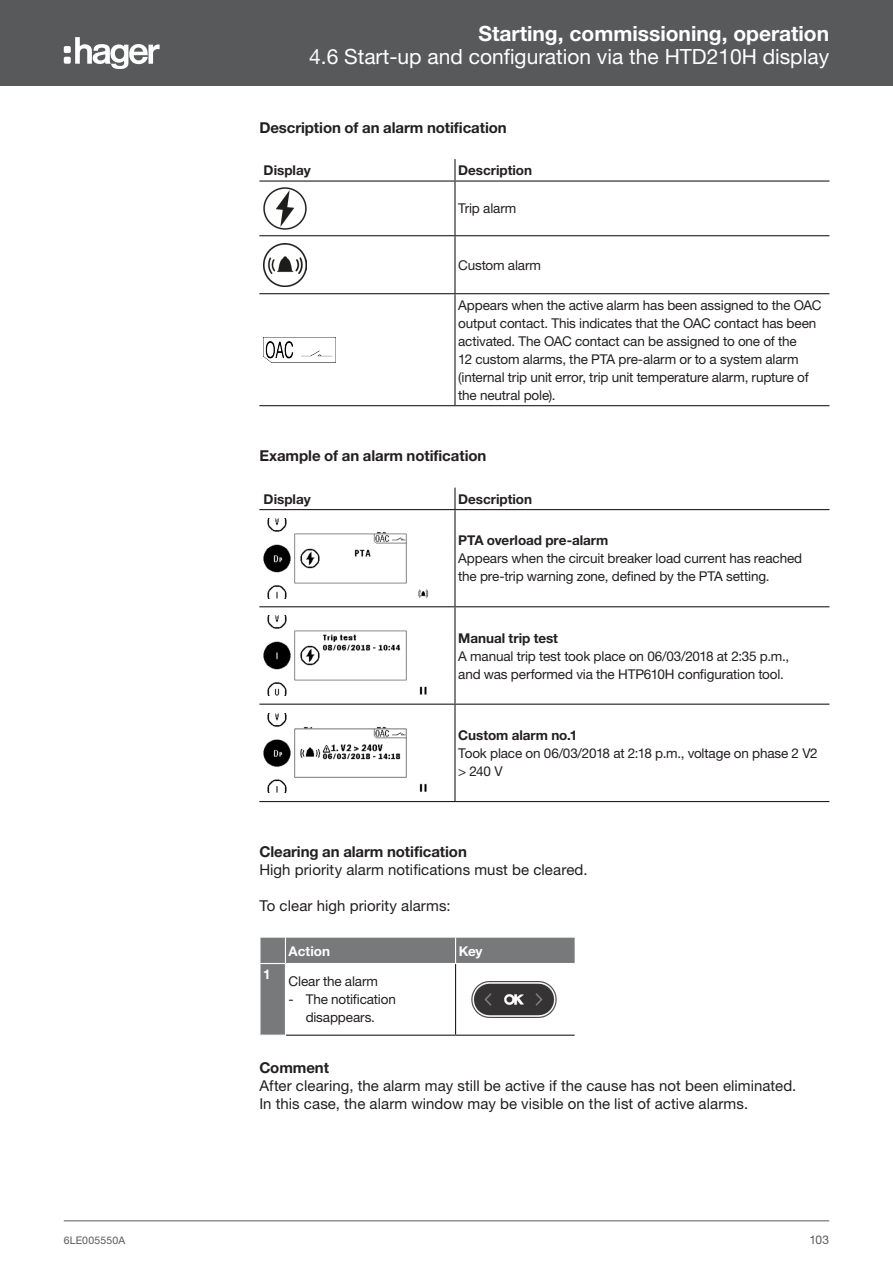
<style>
.page{position:relative;width:893px;height:1263px;background:#fff}
.page>*{position:absolute;margin:0;border:0;box-sizing:border-box;transform-origin:0 0}
.t1{font:21px "Helvetica Neue LTW1 G";color:#fff}
.t2{font:700 21px "Helvetica Neue LTW1 G";color:#fff}
.Body_Text{font:15px/18px "Helvetica Neue LTW1 G";letter-spacing:.005em;color:#231f20}
.Overwiew_heading{font:700 15px "Helvetica Neue LTW1 G";letter-spacing:-.005em;color:#231f20}
.Heading_3{font:700 15px "Helvetica Neue LTW1 G";letter-spacing:-.005em;color:#231f20}
.Table_Body_text{font:13.5px/18px "Helvetica Neue LTW1 G";letter-spacing:-.01em;color:#231f20}
.Table_Body_text-2{font:700 13.5px "Helvetica Neue LTW1 G";color:#231f20}
.Table_Heading{font:700 13.5px "Helvetica Neue LTW1 G";color:#231f20}
.Table_Heading_Blanc{font:700 13.5px "Helvetica Neue LTW1 G";letter-spacing:-.005em;color:#fff}
.t3{font:12px "Helvetica Neue LTW1 G";color:#58595b}
.t4{font:10.5px "Helvetica Neue LTW1 G";letter-spacing:.015em;color:#58595b}
</style>
<div class="page">
<hr style="left:64px;top:1220px;width:765px;height:1px;background:#58595b">
<div style="left:0;top:0;width:893px;height:86px;background:#58595b"></div>
<svg style="left:75px;top:37px;width:85px;height:32px"></svg>
<div style="left:64px;top:46px;width:7px;height:7px;background:#fff;border-radius:2px"></div>
<div style="left:64px;top:57px;width:7px;height:7px;background:#fff;border-radius:2px"></div>
<hr style="left:259px;top:235px;width:196px;height:1px;background:#231f20">
<hr style="left:455px;top:235px;width:374px;height:1px;background:#231f20">
<hr style="left:259px;top:293px;width:196px;height:1px;background:#231f20">
<hr style="left:455px;top:293px;width:374px;height:1px;background:#231f20">
<hr style="left:454px;top:159px;width:2px;height:21px;background:#231f20">
<hr style="left:259px;top:180px;width:196px;height:2px;background:#231f20">
<hr style="left:455px;top:180px;width:374px;height:2px;background:#231f20">
<hr style="left:454px;top:182px;width:2px;height:53px;background:#231f20">
<hr style="left:454px;top:236px;width:2px;height:57px;background:#231f20">
<hr style="left:454px;top:294px;width:2px;height:111px;background:#231f20">
<hr style="left:259px;top:405px;width:196px;height:1px;background:#231f20">
<hr style="left:455px;top:405px;width:374px;height:1px;background:#231f20">
<img style="left:264px;top:187px;width:42px;height:43px">
<img style="left:264px;top:244px;width:42px;height:42px">
<img style="left:264px;top:337px;width:71px;height:26px">
<hr style="left:259px;top:606px;width:196px;height:1px;background:#231f20">
<hr style="left:455px;top:606px;width:374px;height:1px;background:#231f20">
<hr style="left:259px;top:704px;width:196px;height:1px;background:#231f20">
<hr style="left:455px;top:704px;width:374px;height:1px;background:#231f20">
<hr style="left:259px;top:801px;width:196px;height:1px;background:#231f20">
<hr style="left:455px;top:801px;width:374px;height:1px;background:#231f20">
<hr style="left:454px;top:488px;width:2px;height:21px;background:#231f20">
<hr style="left:259px;top:509px;width:196px;height:1px;background:#231f20">
<hr style="left:455px;top:509px;width:374px;height:1px;background:#231f20">
<hr style="left:454px;top:510px;width:2px;height:96px;background:#231f20">
<hr style="left:454px;top:607px;width:2px;height:97px;background:#231f20">
<hr style="left:454px;top:705px;width:2px;height:96px;background:#231f20">
<img style="left:264px;top:518px;width:165px;height:80px">
<img style="left:264px;top:616px;width:163px;height:79px">
<img style="left:264px;top:713px;width:163px;height:80px">
<hr style="left:286px;top:1034px;width:170px;height:2px;background:#231f20">
<hr style="left:456px;top:1034px;width:119px;height:2px;background:#231f20">
<svg style="left:260px;top:938px;width:315px;height:97px"></svg>
<hr style="left:456px;top:963px;width:119px;height:1px;background:#fff">
<img style="left:471px;top:982px;width:86px;height:35px">
<h1 class="t2" style="left:478px;top:21px;width:352px">Starting, commissioning, operation</h1>
<h1 class="t1" style="left:309px;top:43px;width:206px">4.6 Start-up and configurationviatheHTD210Hdispla</h1>
<p class="Overwiew_heading" style="left:259px;top:118px;width:249px">Description of an alarm notification</p>
<p class="Table_Heading" style="left:264px;top:162px;width:49px">Display</p>
<p class="Table_Heading" style="left:458px;top:162px;width:76px">Description</p>
<p class="Table_Body_text" style="left:458px;top:199px;width:60px">Trip alarm</p>
<p class="Table_Body_text" style="left:458px;top:256px;width:84px">Custom alarm</p>
<p class="Table_Body_text" style="left:458px;top:296px;width:365px">Appears when the active alarm has been assigned to the OAC output contact. This indicates that the OAC contact has been activated. The OAC contact can be assigned to one of the<br>12 custom alarms, the PTA pre-alarm or to a system alarm (internal trip unit error, trip unit temperature alarm, rupture of the neutral pole).</p>
<p class="Overwiew_heading" style="left:259px;top:446px;width:229px">Example of an alarm notification</p>
<p class="Table_Heading" style="left:264px;top:490px;width:49px">Display</p>
<p class="Table_Heading" style="left:458px;top:490px;width:76px">Description</p>
<p class="Table_Body_text-2" style="left:458px;top:532px;width:152px">PTA overload pre-alarm</p>
<p class="Table_Body_text" style="left:458px;top:549px;width:346px">Appears when the circuit breaker load current has reached the pre-trip warning zone, defined by the PTA setting.</p>
<p class="Table_Body_text-2" style="left:458px;top:629px;width:101px">Manual trip test</p>
<p class="Table_Body_text" style="left:458px;top:647px;width:332px">A manual trip test took place on 06/03/2018 at 2:35 p.m., and was performed via the HTP610H configuration tool.</p>
<p class="Table_Body_text-2" style="left:458px;top:727px;width:121px">Custom alarm no.1</p>
<p class="Table_Body_text" style="left:458px;top:744px;width:361px">Took place on 06/03/2018 at 2:18 p.m., voltage on phase 2 V2 &gt; 240 V</p>
<p class="Heading_3" style="left:259px;top:842px;width:209px">Clearing an alarm notification</p>
<p class="Body_Text" style="left:259px;top:861px;width:330px">High priority alarm notifications must be cleared.</p>
<p class="Body_Text" style="left:259px;top:897px;width:193px">To clear high priority alarms:</p>
<p class="Table_Heading_Blanc" style="left:289px;top:942px;width:43px">Action</p>
<p class="Table_Heading_Blanc" style="left:459px;top:942px;width:25px">Key</p>
<p class="Table_Heading_Blanc" style="left:263px;top:966px;width:9px">1</p>
<p class="Table_Body_text" style="left:289px;top:972px;width:91px">Clear the alarm</p>
<p class="Table_Body_text" style="left:289px;top:990px;width:109px;text-align:center">- The notification disappears.</p>
<p class="Heading_3" style="left:259px;top:1058px;width:71px">Comment</p>
<p class="Body_Text" style="left:259px;top:1077px;width:538px">After clearing, the alarm may still be active if the cause has not been eliminated.<br>In this case, the alarm window may be visible on the list of active alarms.</p>
<p class="t4" style="left:64px;top:1234px;width:63px">6LE005550A</p>
<p class="t3" style="left:809px;top:1232px;width:21px">103</p>
</div>
